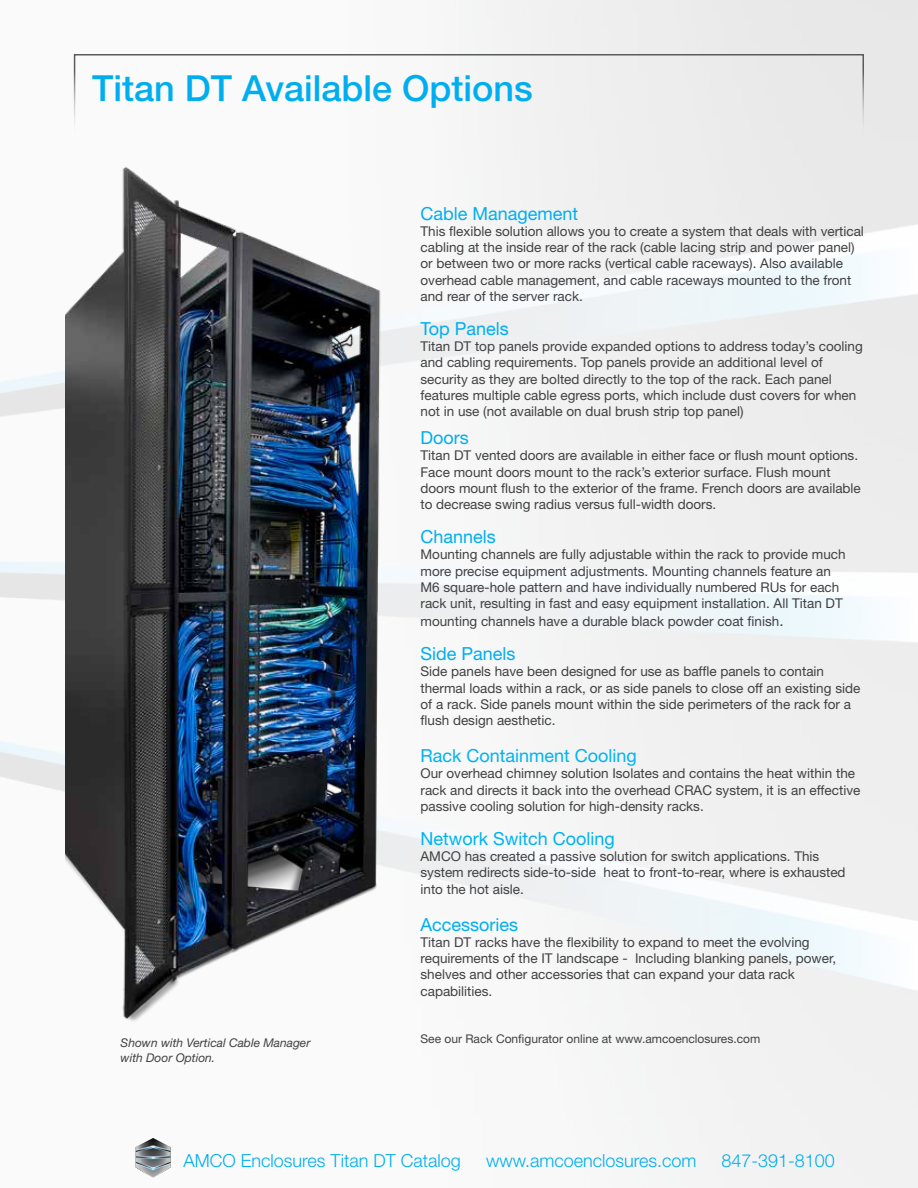
<style>
.page{position:relative;width:918px;height:1188px;background:#fff}
.page>*{position:absolute;margin:0;border:0;box-sizing:border-box;transform-origin:0 0}
.t1{font:500 36px "Helvetica Neue LT Std";color:#00aeef}
.t2{font:300 18px "Helvetica Neue LT Std";color:#00aeef}
.t3{font:18px "Helvetica Neue LT Std";color:#00aeef}
.t4{font:18px "Helvetica Neue LT Std";color:#00b3f0}
.t5{font:13.5px/16.2px "Helvetica Neue LT Std";color:#414042}
.t6{font:12px "Helvetica Neue LT Std";color:#414042}
.t7{font:italic 12px/14.4px "Helvetica Neue LT Std";color:#414042}
.s1{font-size:15px}
</style>
<div class="page">
<div style="left:74px;top:54px;width:790px;height:85px;border:2px solid #58595b"></div>
<img style="left:135px;top:1138px;width:36px;height:40px">
<img style="left:65px;top:156px;width:351px;height:876px">
<h1 class="t1" style="left:92px;top:67px;width:442px">Titan DT Available Options</h1>
<h2 class="t3" style="left:421px;top:203px;width:159px">Cable Management</h2>
<p class="t5" style="left:421px;top:223px;width:445px">This flexible solution allows you to create a system that deals with vertical cabling at the inside rear of the rack (cable lacing strip and power panel) or between two or more racks (vertical cable raceways). Also available overhead cable management, and cable raceways mounted to the front and rear of the server rack.</p>
<h2 class="t3" style="left:421px;top:318px;width:90px">Top Panels</h2>
<p class="t5" style="left:421px;top:338px;width:444px">Titan DT top panels provide expanded options to address today’s cooling and cabling requirements. Top panels provide an additional level of security as they are bolted directly to the top of the rack. Each panel features multiple cable egress ports, which include dust covers for when not in use (not available on dual brush strip top panel)</p>
<h2 class="t3" style="left:421px;top:427px;width:50px">Doors</h2>
<p class="t5" style="left:421px;top:447px;width:442px">Titan DT vented doors are available in either face or flush mount options.<br>Face mount doors mount to the rack’s exterior surface. Flush mount doors mount flush to the exterior of the frame. French doors are available to decrease swing radius versus full-width doors.</p>
<h2 class="t3" style="left:421px;top:526px;width:77px">Channels</h2>
<p class="t5" style="left:421px;top:546px;width:427px">Mounting channels are fully adjustable within the rack to provide much more precise equipment adjustments. Mounting channels feature an M6 square-hole pattern and have individually numbered RUs for each rack unit, resulting in fast and easy equipment installation. All Titan DT</p>
<p class="t5" style="left:421px;top:613px;width:364px">mounting channels have a durable black powder coat finish<span class="s1">.</span></p>
<h2 class="t3" style="left:421px;top:643px;width:97px">Side Panels</h2>
<p class="t5" style="left:421px;top:663px;width:441px">Side panels have been designed for use as baffle panels to contain thermal loads within a rack, or as side panels to close off an existing side of a rack. Side panels mount within the side perimeters of the rack for a flush design aesthetic.</p>
<h2 class="t4" style="left:421px;top:745px;width:218px">Rack Containment Cooling</h2>
<p class="t5" style="left:421px;top:765px;width:441px">Our overhead chimney solution Isolates and contains the heat within the rack and directs it back into the overhead CRAC system, it is an effective passive cooling solution for high-density racks.</p>
<h2 class="t4" style="left:421px;top:828px;width:196px">Network Switch Cooling</h2>
<p class="t5" style="left:421px;top:848px;width:427px">AMCO has created a passive solution for switch applications. This system redirects side-to-side heat to front-to-rear, where is exhausted into the hot aisle.</p>
<h2 class="t3" style="left:421px;top:914px;width:99px">Accessories</h2>
<p class="t5" style="left:421px;top:934px;width:417px">Titan DT racks have the flexibility to expand to meet the evolving requirements of the IT landscape - Including blanking panels, power, shelves and other accessories that can expand your data rack capabilities.</p>
<p class="t7" style="left:121px;top:1036px;width:191px">Shown with Vertical Cable Manager with Door Option.</p>
<p class="t6" style="left:421px;top:1032px;width:341px">See our Rack Configurator online at www.amcoenclosures.com</p>
<h2 class="t2" style="left:183px;top:1150px;width:279px">AMCO Enclosures Titan DT Catalog</h2>
<h2 class="t2" style="left:486px;top:1150px;width:212px">www.amcoenclosures.com</h2>
<h2 class="t2" style="left:721px;top:1150px;width:115px">847-391-8100</h2>
</div>
